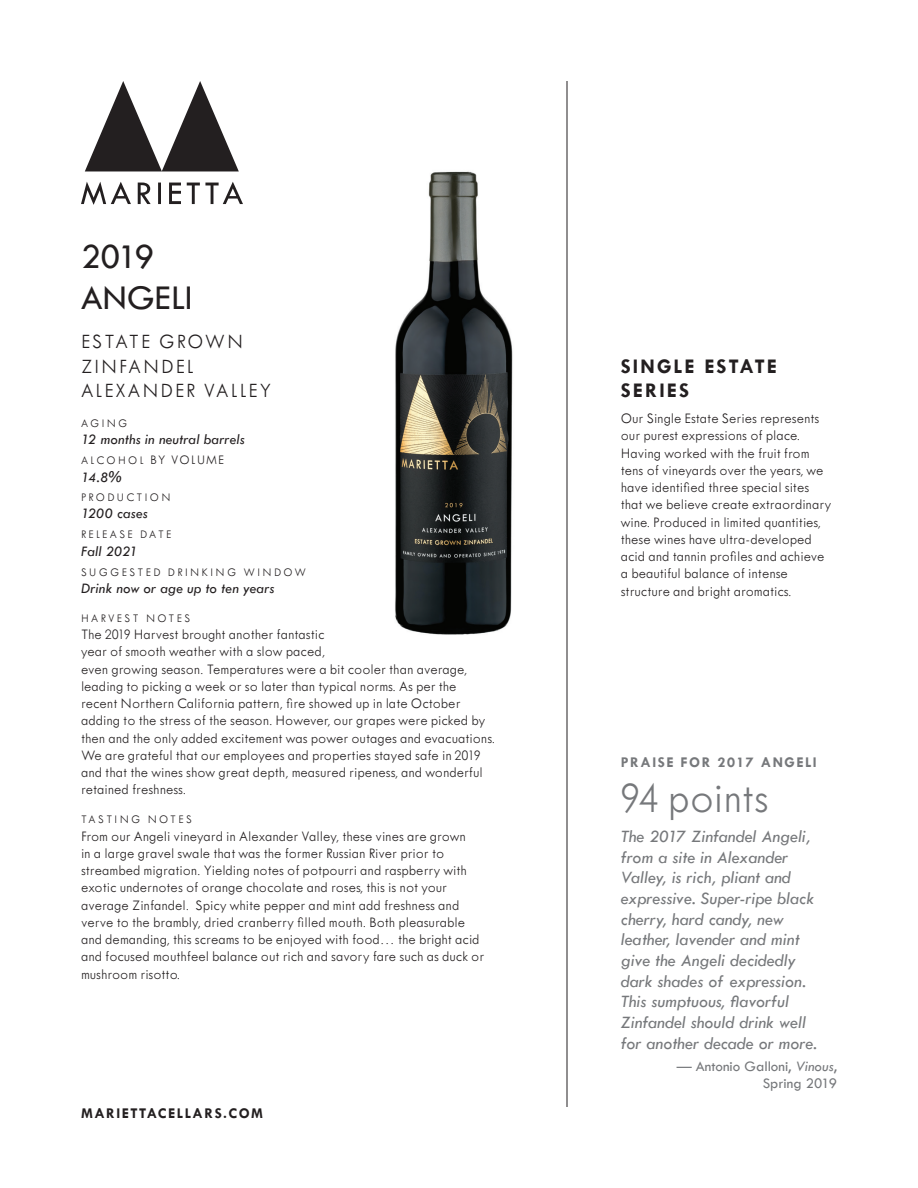
<style>
.page{position:relative;width:918px;height:1188px;background:#fff}
.page>*{position:absolute;margin:0;border:0;box-sizing:border-box;transform-origin:0 0}
.t1{font:300 45px "Tw Cen MT Pro";letter-spacing:-.01em;color:#76787b}
.t2{font:36px/41.4px "Tw Cen";color:#231f20}
.t3{font:300 21px/24.2px "Tw Cen MT Pro";letter-spacing:.1em;color:#231f20}
.t4{font:700 21px/24.2px "Tw Cen";letter-spacing:.1em;color:#231f20}
.t5{font:italic 18px/20.7px "Tw Cen";color:#76787b}
.t6{font:300 15px/17.2px "Tw Cen MT Pro";color:#231f20}
.t7{font:italic 15px "Tw Cen";letter-spacing:.01em;color:#231f20}
.t8{font:15px/17.2px "Tw Cen";color:#76787b;text-align:right}
.t9{font:700 15px "Tw Cen";letter-spacing:.1em;color:#231f20}
.t10{font:700 15px "Tw Cen";letter-spacing:.1em;color:#76787b}
.t11{font:300 13.5px "Tw Cen MT Pro";letter-spacing:.1em;color:#231f20}
.t12{font:300 12px "Tw Cen MT Pro";letter-spacing:.2em;color:#231f20}
.s1{font-size:12px}
.s2{font-style:italic}
</style>
<div class="page">
<svg style="left:85px;top:81px;width:154px;height:90px"></svg>
<svg style="left:81px;top:182px;width:50px;height:23px"></svg>
<svg style="left:138px;top:183px;width:13px;height:21px"></svg>
<hr style="left:158px;top:183px;width:3px;height:21px;background:#231f20">
<svg style="left:169px;top:183px;width:12px;height:21px"></svg>
<svg style="left:187px;top:182px;width:56px;height:22px"></svg>
<hr style="left:567px;top:81px;width:1px;height:1026px;background:#231f20">
<img style="left:395px;top:171px;width:118px;height:464px">
<h2 class="t2" style="left:81px;top:236px;width:113px">2019<br>ANGELI</h2>
<h3 class="t3" style="left:81px;top:330px;width:192px">ESTATE GROWN<br>ZINFANDEL<br>ALEXANDER VALLEY</h3>
<p class="t12" style="left:81px;top:417px;width:48px">AGING</p>
<p class="t7" style="left:81px;top:431px;width:165px">12 months in neutral barrels</p>
<p class="t11" style="left:81px;top:453px;width:144px"><span class="s1">ALCOHOL</span> BY VOLUME</p>
<p class="t7" style="left:81px;top:469px;width:43px">14.8%</p>
<p class="t12" style="left:81px;top:491px;width:91px">PRODUCTION</p>
<p class="t7" style="left:81px;top:505px;width:68px">1200 cases</p>
<p class="t12" style="left:81px;top:528px;width:92px">RELEASE DATE</p>
<p class="t7" style="left:81px;top:542px;width:58px">Fall 2021</p>
<p class="t12" style="left:81px;top:565px;width:227px">SUGGESTED DRINKING WINDOW</p>
<p class="t7" style="left:81px;top:579px;width:195px">Drink now or age up to ten years</p>
<p class="t12" style="left:81px;top:611px;width:111px">HARVEST NOTES</p>
<p class="t6" style="left:81px;top:626px;width:416px">The 2019 Harvest brought another fantastic<br>year of smooth weather with a slow paced,<br>even growing season. Temperatures were a bit cooler than average, leading to picking a week or so later than typical norms. As per the recent Northern California pattern, fire showed up in late October adding to the stress of the season. However, our grapes were picked by then and the only added excitement was power outages and evacuations.<br>We are grateful that our employees and properties stayed safe in 2019 and that the wines show great depth, measured ripeness, and wonderful retained freshness.</p>
<p class="t12" style="left:81px;top:813px;width:112px">TASTING NOTES</p>
<p class="t6" style="left:81px;top:827px;width:405px">From our Angeli vineyard in Alexander Valley, these vines are grown<br>in a large gravel swale that was the former Russian River prior to streambed migration. Yielding notes of potpourri and raspberry with exotic undernotes of orange chocolate and roses, this is not your average Zinfandel. Spicy white pepper and mint add freshness and verve to the brambly, dried cranberry filled mouth. Both pleasurable and demanding, this screams to be enjoyed with food… the bright acid and focused mouthfeel balance out rich and savory fare such as duck or mushroom risotto.</p>
<p class="t9" style="left:81px;top:1104px;width:184px">MARIETTACELLARS.COM</p>
<h3 class="t4" style="left:621px;top:353px;width:158px">SINGLE ESTATE<br>SERIES</h3>
<p class="t6" style="left:621px;top:410px;width:212px">Our Single Estate Series represents our purest expressions of place.<br>Having worked with the fruit from tens of vineyards over the years, we have identified three special sites that we believe create extraordinary wine. Produced in limited quantities, these wines have ultra-developed acid and tannin profiles and achieve a beautiful balance of intense structure and bright aromatics.</p>
<p class="t10" style="left:621px;top:753px;width:198px">PRAISE FOR 2017 ANGELI</p>
<h1 class="t1" style="left:621px;top:773px;width:149px">94 points</h1>
<p class="t5" style="left:621px;top:826px;width:198px">The 2017 Zinfandel Angeli, from a site in Alexander<br>Valley, is rich, pliant and expressive. Super-ripe black cherry, hard candy, new leather, lavender and mint give the Angeli decidedly dark shades of expression.<br>This sumptuous, flavorful<br>Zinfandel should drink well for another decade or more.</p>
<p class="t8" style="left:677px;top:1057px;width:162px">— Antonio Galloni, <span class="s2">Vinous</span>,<br>Spring 2019</p>
</div>
